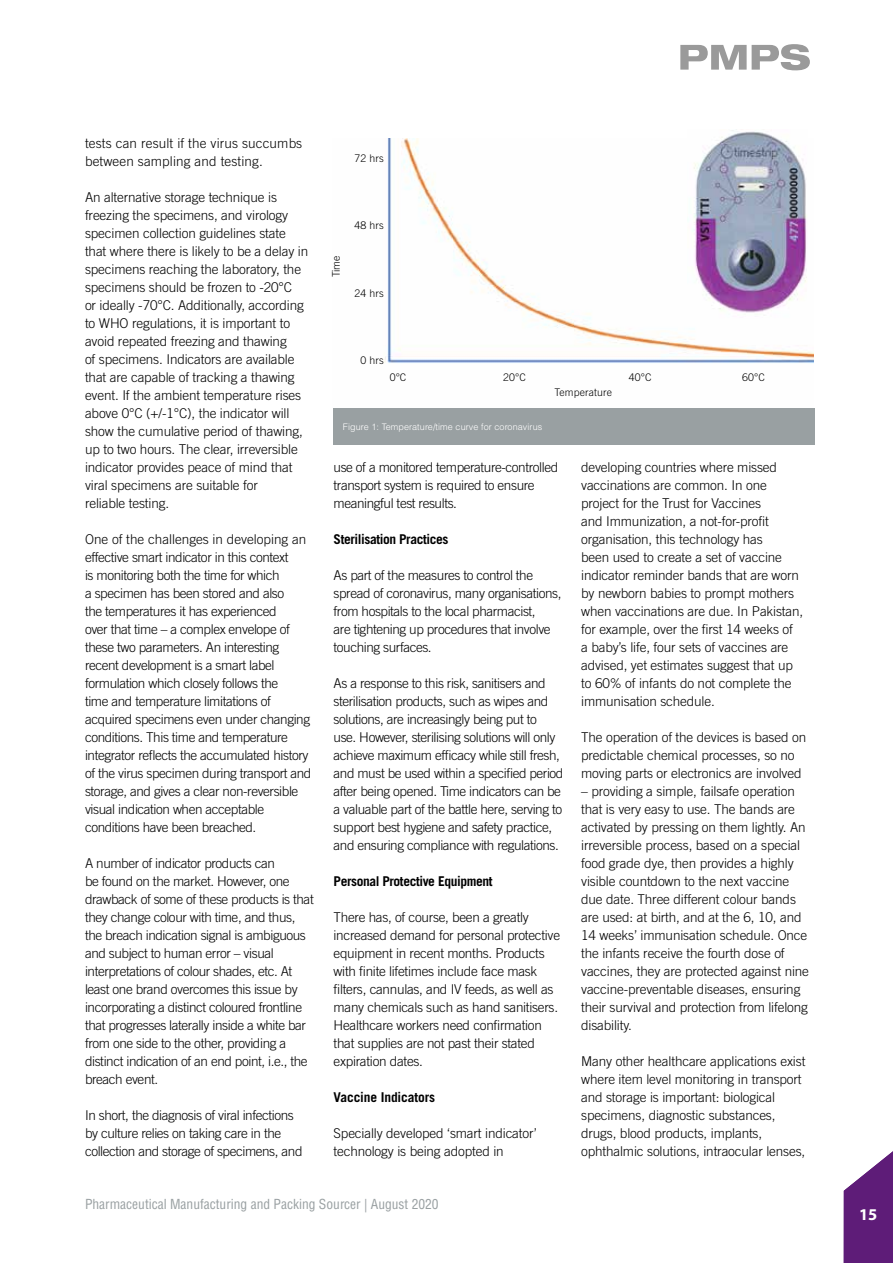
<style>
.page{position:relative;width:893px;height:1263px;background:#fff}
.page>*{position:absolute;margin:0;border:0;box-sizing:border-box;transform-origin:0 0}
.t1{font:700 16.5px "Myriad Pro";color:#fff}
.t2{font:300 13.5px/18px "Trade Gothic LT Std";letter-spacing:-.02em;color:#000}
.t3{font:300 13.5px/18px "Trade Gothic LT Std";letter-spacing:.01em;color:#000}
.t4{font:condensed 13.5px "Helvetica";color:#99a0a2}
.t5{font:700 13.5px "Trade Gothic LT Std";letter-spacing:-.03em;color:#000}
.t6{font:700 13.5px "Trade Gothic LT Std";letter-spacing:-.01em;color:#000}
.t7{font:300 10.5px "Trade Gothic LT Std";letter-spacing:.01em;color:#000}
.t8{font:300 9px "Helvetica LT Std";letter-spacing:.01em;color:#fff}
</style>
<div class="page">
<svg style="left:844px;top:1151px;width:49px;height:112px"></svg>
<svg style="left:680px;top:44px;width:130px;height:26px"></svg>
<img style="left:384px;top:139px;width:430px;height:224px">
<div style="left:333px;top:408px;width:481px;height:36px;background:#99a0a2"></div>
<img style="left:687px;top:130px;width:120px;height:188px">
<p class="t3" style="left:85px;top:134px;width:219px">tests can result if the virus succumbs between sampling and testing.</p>
<p class="t2" style="left:85px;top:188px;width:225px">An alternative storage technique is freezing the specimens, and virology specimen collection guidelines state that where there is likely to be a delay in specimens reaching the laboratory, the specimens should be frozen to -20°C<br>or ideally -70°C. Additionally, according to WHO regulations, it is important to avoid repeated freezing and thawing<br>of specimens. Indicators are available that are capable of tracking a thawing event. If the ambient temperature rises above 0°C (+/-1°C), the indicator will show the cumulative period of thawing, up to two hours. The clear, irreversible indicator provides peace of mind that viral specimens are suitable for<br>reliable testing.</p>
<p class="t2" style="left:85px;top:530px;width:228px">One of the challenges in developing an effective smart indicator in this context<br>is monitoring both the time for which<br>a specimen has been stored and also<br>the temperatures it has experienced<br>over that time – a complex envelope of these two parameters. An interesting recent development is a smart label formulation which closely follows the<br>time and temperature limitations of acquired specimens even under changing conditions. This time and temperature integrator reflects the accumulated history of the virus specimen during transport and storage, and gives a clear non-reversible visual indication when acceptable conditions have been breached.</p>
<p class="t2" style="left:85px;top:854px;width:230px">A number of indicator products can<br>be found on the market. However, one drawback of some of these products is that they change colour with time, and thus, the breach indication signal is ambiguous and subject to human error – visual interpretations of colour shades, etc. At least one brand overcomes this issue by incorporating a distinct coloured frontline that progresses laterally inside a white bar from one side to the other, providing a distinct indication of an end point, i.e., the breach event.</p>
<p class="t2" style="left:85px;top:1106px;width:219px">In short, the diagnosis of viral infections by culture relies on taking care in the collection and storage of specimens, and</p>
<p class="t7" style="left:355px;top:152px;width:31px">72 hrs</p>
<p class="t7" style="left:330px;top:277px;width:23px;rotate:-90deg">Time</p>
<p class="t7" style="left:355px;top:219px;width:31px">48 hrs</p>
<p class="t7" style="left:355px;top:287px;width:31px">24 hrs</p>
<p class="t7" style="left:361px;top:354px;width:25px">0 hrs</p>
<p class="t7" style="left:390px;top:371px;width:18px">0°C</p>
<p class="t7" style="left:503px;top:371px;width:24px">20°C</p>
<p class="t7" style="left:629px;top:371px;width:24px">40°C</p>
<p class="t7" style="left:742px;top:371px;width:24px">60°C</p>
<p class="t7" style="left:555px;top:386px;width:59px">Temperature</p>
<p class="t8" style="left:343px;top:421px;width:201px">Figure 1: Temperature/time curve for coronavirus</p>
<p class="t2" style="left:334px;top:458px;width:226px">use of a monitored temperature-controlled transport system is required to ensure meaningful test results.</p>
<p class="t5" style="left:334px;top:531px;width:116px">Sterilisation Practices</p>
<p class="t2" style="left:334px;top:566px;width:229px">As part of the measures to control the spread of coronavirus, many organisations, from hospitals to the local pharmacist,<br>are tightening up procedures that involve touching surfaces.</p>
<p class="t2" style="left:334px;top:674px;width:231px">As a response to this risk, sanitisers and sterilisation products, such as wipes and solutions, are increasingly being put to<br>use. However, sterilising solutions will only achieve maximum efficacy while still fresh, and must be used within a specified period after being opened. Time indicators can be a valuable part of the battle here, serving to support best hygiene and safety practice, and ensuring compliance with regulations.</p>
<p class="t5" style="left:334px;top:872px;width:160px">Personal Protective Equipment</p>
<p class="t2" style="left:334px;top:908px;width:228px">There has, of course, been a greatly increased demand for personal protective equipment in recent months. Products with finite lifetimes include face mask filters, cannulas, and IV feeds, as well as many chemicals such as hand sanitisers.<br>Healthcare workers need confirmation that supplies are not past their stated expiration dates.</p>
<p class="t6" style="left:334px;top:1088px;width:103px">Vaccine Indicators</p>
<p class="t2" style="left:334px;top:1124px;width:205px">Specially developed ‘smart indicator’ technology is being adopted in</p>
<p class="t2" style="left:581px;top:458px;width:224px">developing countries where missed vaccinations are common. In one project for the Trust for Vaccines<br>and Immunization, a not-for-profit organisation, this technology has<br>been used to create a set of vaccine indicator reminder bands that are worn by newborn babies to prompt mothers when vaccinations are due. In Pakistan, for example, over the first 14 weeks of<br>a baby’s life, four sets of vaccines are advised, yet estimates suggest that up to 60% of infants do not complete the immunisation schedule.</p>
<p class="t2" style="left:581px;top:728px;width:227px">The operation of the devices is based on predictable chemical processes, so no moving parts or electronics are involved</p>
<p class="t2" style="left:581px;top:782px;width:229px">– providing a simple, failsafe operation that is very easy to use. The bands are activated by pressing on them lightly. An irreversible process, based on a special food grade dye, then provides a highly visible countdown to the next vaccine due date. Three different colour bands are used: at birth, and at the 6, 10, and 14 weeks’ immunisation schedule. Once the infants receive the fourth dose of vaccines, they are protected against nine vaccine-preventable diseases, ensuring their survival and protection from lifelong disability.</p>
<p class="t2" style="left:581px;top:1051px;width:226px">Many other healthcare applications exist where item level monitoring in transport and storage is important: biological specimens, diagnostic substances, drugs, blood products, implants, ophthalmic solutions, intraocular lenses,</p>
<p class="t4" style="left:85px;top:1196px;width:355px">Pharmaceutical Manufacturing and Packing Sourcer | August 2020</p>
<p class="t1" style="left:859px;top:1204px;width:20px">15</p>
</div>
